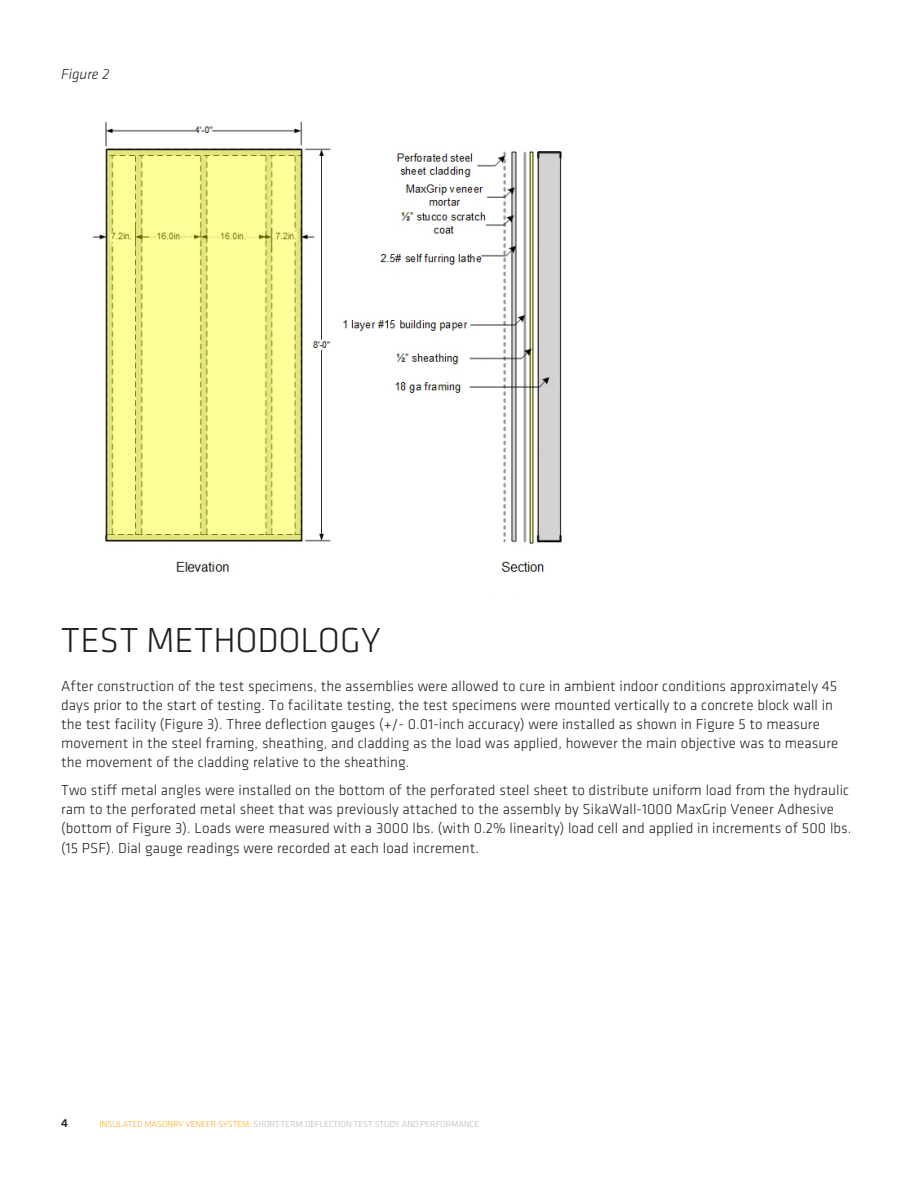
<style>
.page{position:relative;width:918px;height:1188px;background:#fff}
.page>*{position:absolute;margin:0;border:0;box-sizing:border-box;transform-origin:0 0}
.Headers{font:300 36px "Klavika Basic";letter-spacing:-.005em;color:#231f20}
.Brochure_Body_9_and{font:300 15px/19.2px "Klavika Basic";letter-spacing:.005em;color:#231f20}
.Brochure_Body_9_and-2{font:italic 300 15px "Klavika Basic";color:#231f20}
.t1{font:500 12px "Klavika Basic";color:#231f20}
.t2{font:300 9px "Klavika Basic";color:#b6b7bb}
.s1{color:#faab24}
</style>
<div class="page">
<img style="left:92px;top:121px;width:470px;height:451px">
<p class="Brochure_Body_9_and-2" style="left:61px;top:65px;width:50px">Figure 2</p>
<p class="Headers" style="left:61px;top:619px;width:321px">TEST METHODOLOGY</p>
<p class="Brochure_Body_9_and" style="left:61px;top:676px;width:779px">After construction of the test specimens, the assemblies were allowed to cure in ambient indoor conditions approximately 45 days prior to the start of testing. To facilitate testing, the test specimens were mounted vertically to a concrete block wall in the test facility (Figure 3). Three deflection gauges (+/- 0.01-inch accuracy) were installed as shown in Figure 5 to measure movement in the steel framing, sheathing, and cladding as the load was applied, however the main objective was to measure the movement of the cladding relative to the sheathing.</p>
<p class="Brochure_Body_9_and" style="left:61px;top:780px;width:792px">Two stiff metal angles were installed on the bottom of the perforated steel sheet to distribute uniform load from the hydraulic ram to the perforated metal sheet that was previously attached to the assembly by SikaWall-1000 MaxGrip Veneer Adhesive (bottom of Figure 3). Loads were measured with a 3000 lbs. (with 0.2% linearity) load cell and applied in increments of 500 lbs. (15 PSF). Dial gauge readings were recorded at each load increment.</p>
<p class="t1" style="left:61px;top:1115px;width:8px">4</p>
<p class="t2" style="left:100px;top:1118px;width:381px"><span class="s1">INSULATED MASONRY VENEER SYSTEM:</span> SHORT-TERM DEFLECTION TEST STUDY AND PERFORMANCE</p>
</div>
